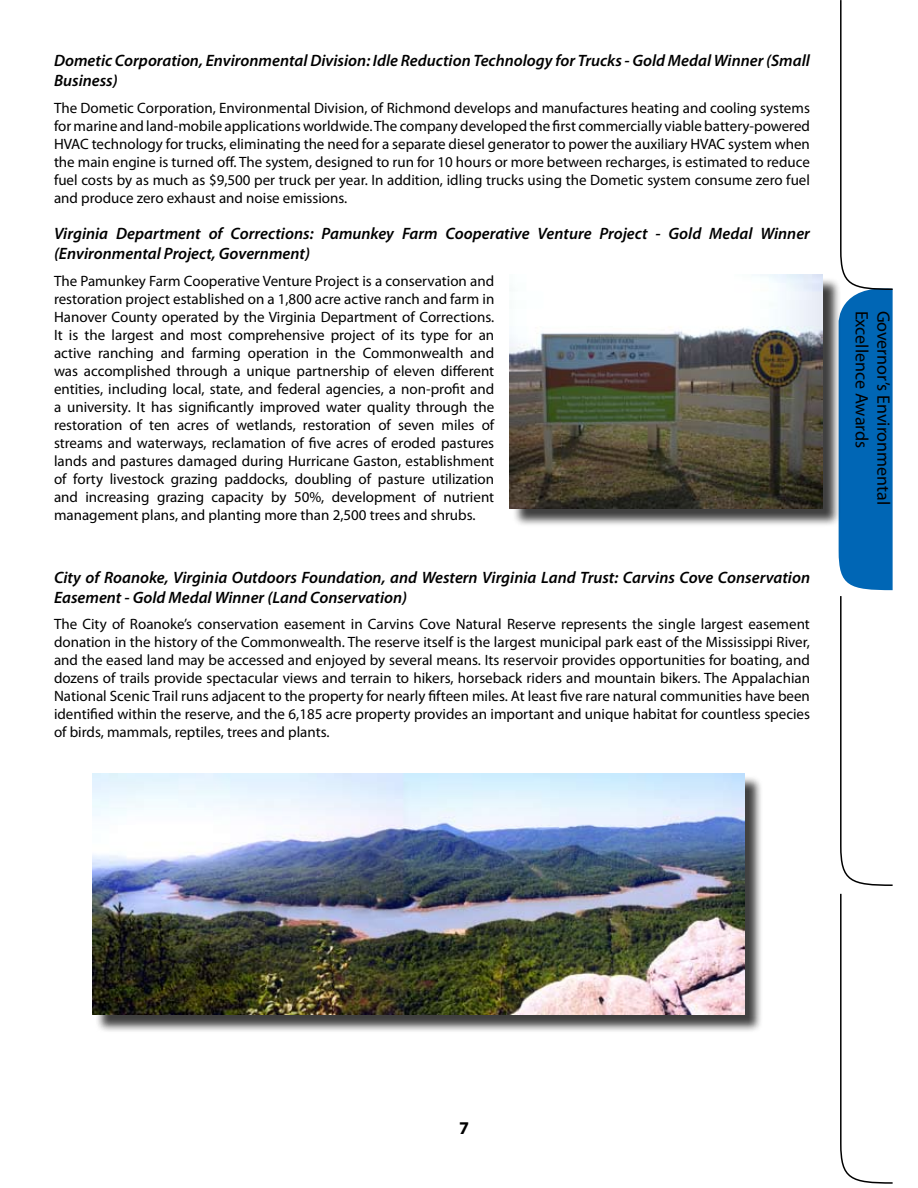
<style>
.page{position:relative;width:918px;height:1188px;background:#fff}
.page>*{position:absolute;margin:0;border:0;box-sizing:border-box;transform-origin:0 0}
.t1{font:18px "Myriad Pro";color:#000}
.t2{font:700 18px "Myriad Pro";color:#000}
.t3{font:italic 600 16.5px/19.8px "Myriad Pro";color:#000}
.t4{font:15px/18px "Myriad Pro";color:#000;text-align:justify}
.s1{font-weight:700;color:#fff}
</style>
<div class="page">
<svg style="left:839px;top:0;width:54px;height:1184px"></svg>
<div style="left:512px;top:277px;width:335px;height:256px;background:#000;opacity:.75"></div>
<img style="left:510px;top:275px;width:312px;height:233px">
<div style="left:95px;top:775px;width:676px;height:264px;background:#000;opacity:.75"></div>
<img style="left:93px;top:773px;width:652px;height:241px">
<p class="t3" style="left:54px;top:51px;width:757px">Dometic Corporation, Environmental Division: Idle Reduction Technology for Trucks - Gold Medal Winner (Small<br>Business)</p>
<p class="t4" style="left:54px;top:98px;width:758px">The Dometic Corporation, Environmental Division, of Richmond develops and manufactures heating and cooling systems for marine and land-mobile applications worldwide. The company developed the first commercially viable battery-powered HVAC technology for trucks, eliminating the need for a separate diesel generator to power the auxiliary HVAC system when the main engine is turned off. The system, designed to run for 10 hours or more between recharges, is estimated to reduce fuel costs by as much as $9,500 per truck per year. In addition, idling trucks using the Dometic system consume zero fuel and produce zero exhaust and noise emissions.</p>
<p class="t3" style="left:54px;top:224px;width:757px">Virginia Department of Corrections: Pamunkey Farm Cooperative Venture Project - Gold Medal Winner (Environmental Project, Government)</p>
<p class="t4" style="left:54px;top:272px;width:442px">The Pamunkey Farm Cooperative Venture Project is a conservation and restoration project established on a 1,800 acre active ranch and farm in Hanover County operated by the Virginia Department of Corrections.<br>It is the largest and most comprehensive project of its type for an active ranching and farming operation in the Commonwealth and was accomplished through a unique partnership of eleven different entities, including local, state, and federal agencies, a non-profit and a university. It has significantly improved water quality through the restoration of ten acres of wetlands, restoration of seven miles of streams and waterways, reclamation of five acres of eroded pastures lands and pastures damaged during Hurricane Gaston, establishment of forty livestock grazing paddocks, doubling of pasture utilization and increasing grazing capacity by 50%, development of nutrient management plans, and planting more than 2,500 trees and shrubs.</p>
<p class="t3" style="left:54px;top:567px;width:758px">City of Roanoke, Virginia Outdoors Foundation, and Western Virginia Land Trust: Carvins Cove Conservation<br>Easement - Gold Medal Winner (Land Conservation)</p>
<p class="t4" style="left:54px;top:615px;width:758px">The City of Roanoke’s conservation easement in Carvins Cove Natural Reserve represents the single largest easement donation in the history of the Commonwealth. The reserve itself is the largest municipal park east of the Mississippi River, and the eased land may be accessed and enjoyed by several means. Its reservoir provides opportunities for boating, and dozens of trails provide spectacular views and terrain to hikers, horseback riders and mountain bikers. The Appalachian National Scenic Trail runs adjacent to the property for nearly fifteen miles. At least five rare natural communities have been identified within the reserve, and the 6,185 acre property provides an important and unique habitat for countless species of birds, mammals, reptiles, trees and plants.<span class="s1">iority Toxic Chemicals</span></p>
<p class="t1" style="left:873px;top:310px;width:139px;rotate:90deg">Excellence Awards</p>
<p class="t1" style="left:895px;top:310px;width:196px;rotate:90deg">Governor’s Environmental</p>
<p class="t2" style="left:459px;top:1116px;width:11px">7</p>
</div>
